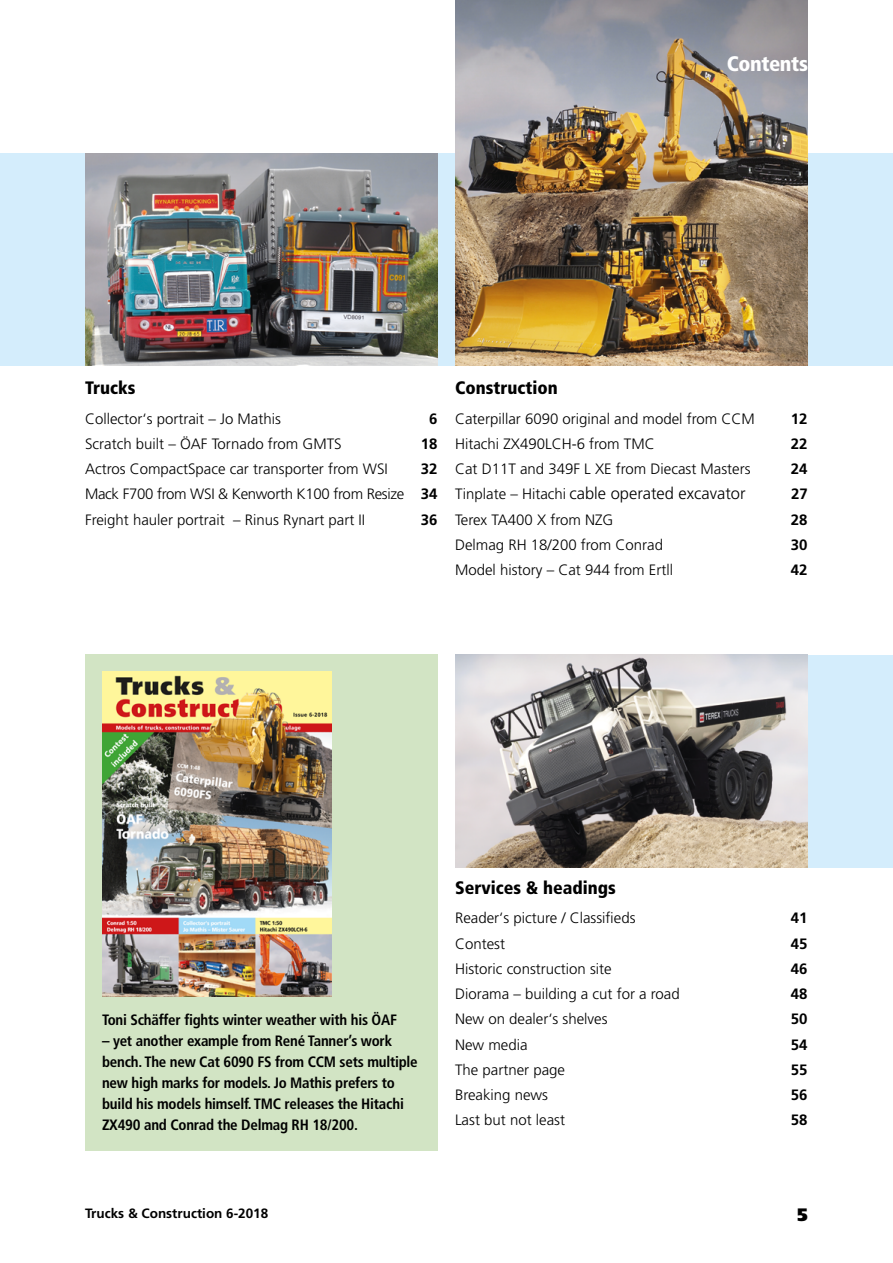
<style>
.page{position:relative;width:893px;height:1263px;background:#fff}
.page>*{position:absolute;margin:0;border:0;box-sizing:border-box;transform-origin:0 0}
.t1{font:900 condensed 21px "Frutiger";letter-spacing:-.02em;color:#fff}
.t2{font:900 condensed 18px "Frutiger";color:#000}
.t3{font:900 18px "Frutiger";color:#000}
.t4{font:300 16.5px "Frutiger";color:#000}
.t5{font:300 15px/25.2px "Frutiger";color:#000;text-align:justify}
.t6{font:700 condensed 15px/21px "Frutiger";letter-spacing:-.015em;color:#000}
.t7{font:700 15px "Frutiger";color:#000}
.t8{font:700 13.5px "Frutiger";color:#000}
.s1{font-weight:700}
.s2{font-size:15px}
</style>
<div class="page">
<div style="left:85px;top:655px;width:353px;height:496px;background:#d2e4c4"></div>
<div style="left:455px;top:655px;width:438px;height:212px;background:#d4edfc"></div>
<div style="left:0;top:153px;width:893px;height:213px;background:#d4edfc"></div>
<img style="left:455px;top:655px;width:353px;height:212px">
<img style="left:102px;top:672px;width:230px;height:325px">
<img style="left:85px;top:153px;width:353px;height:213px">
<img style="left:455px;top:0;width:353px;height:366px">
<h1 class="t1" style="left:727px;top:51px;width:83px">Contents</h1>
<p class="t2" style="left:85px;top:377px;width:52px">Trucks</p>
<p class="t5" style="left:85px;top:406px;width:197px">Collector‘s portrait – Jo Mathis</p>
<p class="t7" style="left:429px;top:410px;width:10px">6</p>
<p class="t5" style="left:85px;top:431px;width:258px">Scratch built – ÖAF Tornado from GMTS</p>
<p class="t7" style="left:421px;top:435px;width:18px">18</p>
<p class="t5" style="left:85px;top:456px;width:304px">Actros CompactSpace car transporter from WSI</p>
<p class="t5" style="left:85px;top:456px;width:354px;text-indent:336px"><span class="s1">32<br></span>Mack F700 from WSI &amp; Kenworth K100 from Resize <span class="s1">34<br></span>Freight hauler portrait – Rinus Rynart part II</p>
<p class="t7" style="left:421px;top:511px;width:18px">36</p>
<p class="t2" style="left:455px;top:377px;width:104px">Construction</p>
<p class="t5" style="left:455px;top:406px;width:301px">Caterpillar 6090 original and model from CCM</p>
<p class="t7" style="left:791px;top:410px;width:18px">12</p>
<p class="t5" style="left:455px;top:431px;width:201px">Hitachi ZX490LCH-6 from TMC</p>
<p class="t7" style="left:791px;top:435px;width:18px">22</p>
<p class="t5" style="left:455px;top:456px;width:297px">Cat D11T and 349F L XE from Diecast Masters</p>
<p class="t7" style="left:791px;top:460px;width:18px">24</p>
<p class="t4" style="left:455px;top:484px;width:292px"><span class="s2">Tinplate – Hitachi</span> cable operated excavator</p>
<p class="t7" style="left:791px;top:485px;width:18px">27</p>
<p class="t5" style="left:455px;top:507px;width:160px">Terex TA400 X from NZG</p>
<p class="t7" style="left:791px;top:511px;width:18px">28</p>
<p class="t5" style="left:455px;top:532px;width:210px">Delmag RH 18/200 from Conrad</p>
<p class="t7" style="left:791px;top:536px;width:18px">30</p>
<p class="t5" style="left:455px;top:557px;width:220px">Model history – Cat 944 from Ertll</p>
<p class="t7" style="left:791px;top:561px;width:18px">42</p>
<p class="t6" style="left:102px;top:1009px;width:296px">Toni Schäffer fights winter weather with his ÖAF</p>
<p class="t6" style="left:102px;top:1030px;width:317px">– yet another example from René Tanner’s work bench. The new Cat 6090 FS from CCM sets multiple new high marks for models. Jo Mathis prefers to build his models himself. TMC releases the Hitachi ZX490 and Conrad the Delmag RH 18/200.</p>
<p class="t2" style="left:455px;top:877px;width:162px">Services &amp; headings</p>
<p class="t5" style="left:455px;top:906px;width:182px">Reader‘s picture / Classifieds</p>
<p class="t7" style="left:791px;top:909px;width:18px">41</p>
<p class="t5" style="left:455px;top:931px;width:52px">Contest</p>
<p class="t7" style="left:791px;top:935px;width:18px">45</p>
<p class="t5" style="left:455px;top:956px;width:158px">Historic construction site</p>
<p class="t7" style="left:791px;top:960px;width:18px">46</p>
<p class="t5" style="left:455px;top:981px;width:226px">Diorama – building a cut for a road</p>
<p class="t7" style="left:791px;top:985px;width:18px">48</p>
<p class="t5" style="left:455px;top:1007px;width:154px">New on dealer‘s shelves</p>
<p class="t7" style="left:791px;top:1010px;width:18px">50</p>
<p class="t5" style="left:455px;top:1032px;width:74px">New media</p>
<p class="t7" style="left:791px;top:1036px;width:18px">54</p>
<p class="t5" style="left:455px;top:1057px;width:112px">The partner page</p>
<p class="t7" style="left:791px;top:1061px;width:18px">55</p>
<p class="t5" style="left:455px;top:1082px;width:95px">Breaking news</p>
<p class="t7" style="left:791px;top:1086px;width:18px">56</p>
<p class="t5" style="left:455px;top:1108px;width:112px">Last but not least</p>
<p class="t7" style="left:791px;top:1111px;width:18px">58</p>
<p class="t8" style="left:85px;top:1205px;width:185px">Trucks &amp; Construction 6-2018</p>
<p class="t3" style="left:797px;top:1204px;width:12px">5</p>
</div>
